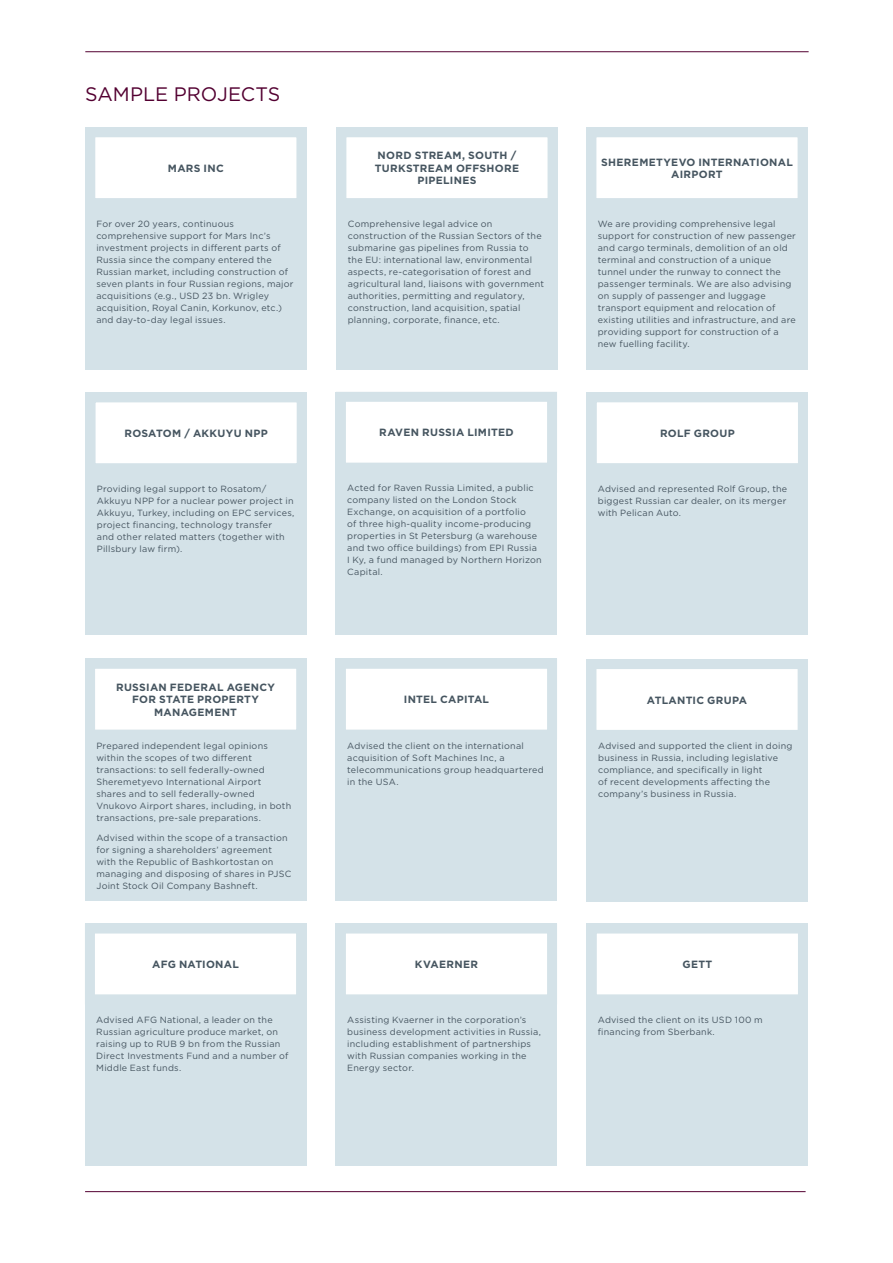
<style>
.page{position:relative;width:893px;height:1263px;background:#fff}
.page>*{position:absolute;margin:0;border:0;box-sizing:border-box;transform-origin:0 0}
.t1{font:19.5px "Gotham";letter-spacing:-.005em;color:#530031}
.t2{font:700 10.5px/12.6px "Gotham";letter-spacing:.025em;color:#465560;text-align:center}
.t3{font:9px/12px "Gotham";letter-spacing:.025em;color:#465560}
</style>
<div class="page">
<hr style="left:85px;top:51px;width:724px;height:1px;background:#530031">
<hr style="left:85px;top:1191px;width:721px;height:1px;background:#530031">
<div style="left:85px;top:923px;width:221px;height:243px;background:#d4e2e8"></div>
<div style="left:90px;top:928px;width:211px;height:71px;background:#fff"></div>
<div style="left:85px;top:923px;width:221px;height:81px;border:10px solid #d4e2e8"></div>
<div style="left:336px;top:659px;width:221px;height:242px;background:#d4e2e8"></div>
<div style="left:341px;top:664px;width:211px;height:71px;background:#fff"></div>
<div style="left:336px;top:659px;width:221px;height:80px;border:10px solid #d4e2e8"></div>
<div style="left:86px;top:392px;width:221px;height:243px;background:#d4e2e8"></div>
<div style="left:91px;top:397px;width:211px;height:71px;background:#fff"></div>
<div style="left:86px;top:392px;width:221px;height:81px;border:10px solid #d4e2e8"></div>
<div style="left:336px;top:392px;width:221px;height:242px;background:#d4e2e8"></div>
<div style="left:341px;top:397px;width:211px;height:71px;background:#fff"></div>
<div style="left:336px;top:392px;width:221px;height:81px;border:10px solid #d4e2e8"></div>
<div style="left:587px;top:392px;width:221px;height:243px;background:#d4e2e8"></div>
<div style="left:592px;top:397px;width:211px;height:71px;background:#fff"></div>
<div style="left:587px;top:392px;width:221px;height:81px;border:10px solid #d4e2e8"></div>
<div style="left:85px;top:127px;width:221px;height:243px;background:#d4e2e8"></div>
<div style="left:90px;top:132px;width:211px;height:71px;background:#fff"></div>
<div style="left:85px;top:127px;width:221px;height:81px;border:10px solid #d4e2e8"></div>
<div style="left:85px;top:659px;width:221px;height:242px;background:#d4e2e8"></div>
<div style="left:90px;top:664px;width:211px;height:71px;background:#fff"></div>
<div style="left:85px;top:659px;width:221px;height:80px;border:10px solid #d4e2e8"></div>
<div style="left:336px;top:127px;width:221px;height:243px;background:#d4e2e8"></div>
<div style="left:341px;top:132px;width:211px;height:71px;background:#fff"></div>
<div style="left:336px;top:127px;width:221px;height:81px;border:10px solid #d4e2e8"></div>
<div style="left:586px;top:127px;width:221px;height:243px;background:#d4e2e8"></div>
<div style="left:591px;top:132px;width:212px;height:71px;background:#fff"></div>
<div style="left:586px;top:127px;width:221px;height:81px;border:10px solid #d4e2e8"></div>
<div style="left:587px;top:659px;width:221px;height:242px;background:#d4e2e8"></div>
<div style="left:591px;top:664px;width:212px;height:71px;background:#fff"></div>
<div style="left:586px;top:659px;width:222px;height:81px;border:10px solid #d4e2e8"></div>
<div style="left:336px;top:923px;width:221px;height:243px;background:#d4e2e8"></div>
<div style="left:341px;top:928px;width:211px;height:71px;background:#fff"></div>
<div style="left:336px;top:923px;width:221px;height:81px;border:10px solid #d4e2e8"></div>
<div style="left:587px;top:923px;width:221px;height:243px;background:#d4e2e8"></div>
<div style="left:592px;top:928px;width:211px;height:71px;background:#fff"></div>
<div style="left:587px;top:923px;width:221px;height:81px;border:10px solid #d4e2e8"></div>
<h1 class="t1" style="left:85px;top:81px;width:197px">SAMPLE PROJECTS</h1>
<p class="t2" style="left:168px;top:162px;width:57px">MARS INC</p>
<p class="t3" style="left:96px;top:217px;width:199px">For over 20 years, continuous comprehensive support for Mars Inc’s investment projects in different parts of Russia since the company entered the Russian market, including construction of seven plants in four Russian regions, major acquisitions (e.g., USD 23 bn. Wrigley acquisition, Royal Canin, Korkunov, etc.) and day-to-day legal issues.</p>
<p class="t2" style="left:125px;top:427px;width:145px">ROSATOM / AKKUYU NPP</p>
<p class="t3" style="left:97px;top:483px;width:199px">Providing legal support to Rosatom/ Akkuyu NPP for a nuclear power project in Akkuyu, Turkey, including on EPC services, project financing, technology transfer<br>and other related matters (together with Pillsbury law firm).</p>
<p class="t2" style="left:116px;top:681px;width:160px">RUSSIAN FEDERAL AGENCY<br>FOR STATE PROPERTY<br>MANAGEMENT</p>
<p class="t3" style="left:96px;top:739px;width:196px">Prepared independent legal opinions within the scopes of two different transactions: to sell federally-owned Sheremetyevo International Airport shares and to sell federally-owned Vnukovo Airport shares, including, in both transactions, pre-sale preparations.</p>
<p class="t3" style="left:96px;top:832px;width:196px">Advised within the scope of a transaction for signing a shareholders’ agreement with the Republic of Bashkortostan on managing and disposing of shares in PJSC Joint Stock Oil Company Bashneft.</p>
<p class="t2" style="left:152px;top:958px;width:88px">AFG NATIONAL</p>
<p class="t3" style="left:96px;top:1013px;width:194px">Advised AFG National, a leader on the Russian agriculture produce market, on raising up to RUB 9 bn from the Russian Direct Investments Fund and a number of Middle East funds.</p>
<p class="t2" style="left:375px;top:149px;width:146px">NORD STREAM, SOUTH /<br>TURKSTREAM OFFSHORE<br>PIPELINES</p>
<p class="t3" style="left:348px;top:217px;width:198px">Comprehensive legal advice on construction of the Russian Sectors of the submarine gas pipelines from Russia to the EU: international law, environmental aspects, re-categorisation of forest and agricultural land, liaisons with government authorities, permitting and regulatory, construction, land acquisition, spatial planning, corporate, finance, etc.</p>
<p class="t2" style="left:379px;top:426px;width:136px">RAVEN RUSSIA LIMITED</p>
<p class="t3" style="left:347px;top:481px;width:196px">Acted for Raven Russia Limited, a public company listed on the London Stock Exchange, on acquisition of a portfolio<br>of three high-quality income-producing properties in St Petersburg (a warehouse and two office buildings) from EPI Russia I Ky, a fund managed by Northern Horizon Capital.</p>
<p class="t2" style="left:404px;top:693px;width:87px">INTEL CAPITAL</p>
<p class="t3" style="left:347px;top:739px;width:198px">Advised the client on the international acquisition of Soft Machines Inc, a telecommunications group headquartered in the USA.</p>
<p class="t2" style="left:415px;top:958px;width:65px">KVAERNER</p>
<p class="t3" style="left:347px;top:1013px;width:195px">Assisting Kvaerner in the corporation’s business development activities in Russia, including establishment of partnerships with Russian companies working in the Energy sector.</p>
<p class="t2" style="left:601px;top:155px;width:193px">SHEREMETYEVO INTERNATIONAL<br>AIRPORT</p>
<p class="t3" style="left:598px;top:217px;width:200px">We are providing comprehensive legal support for construction of new passenger and cargo terminals, demolition of an old terminal and construction of a unique tunnel under the runway to connect the passenger terminals. We are also advising on supply of passenger and luggage transport equipment and relocation of existing utilities and infrastructure, and are providing support for construction of a new fuelling facility.</p>
<p class="t2" style="left:660px;top:427px;width:76px">ROLF GROUP</p>
<p class="t3" style="left:598px;top:483px;width:191px;text-align:justify">Advised and represented Rolf Group, the biggest Russian car dealer, on its merger with Pelican Auto.</p>
<p class="t2" style="left:647px;top:694px;width:102px">ATLANTIC GRUPA</p>
<p class="t3" style="left:598px;top:739px;width:196px">Advised and supported the client in doing business in Russia, including legislative compliance, and specifically in light<br>of recent developments affecting the company’s business in Russia.</p>
<p class="t2" style="left:682px;top:958px;width:31px">GETT</p>
<p class="t3" style="left:598px;top:1013px;width:167px">Advised the client on its USD 100 m financing from Sberbank.</p>
</div>
